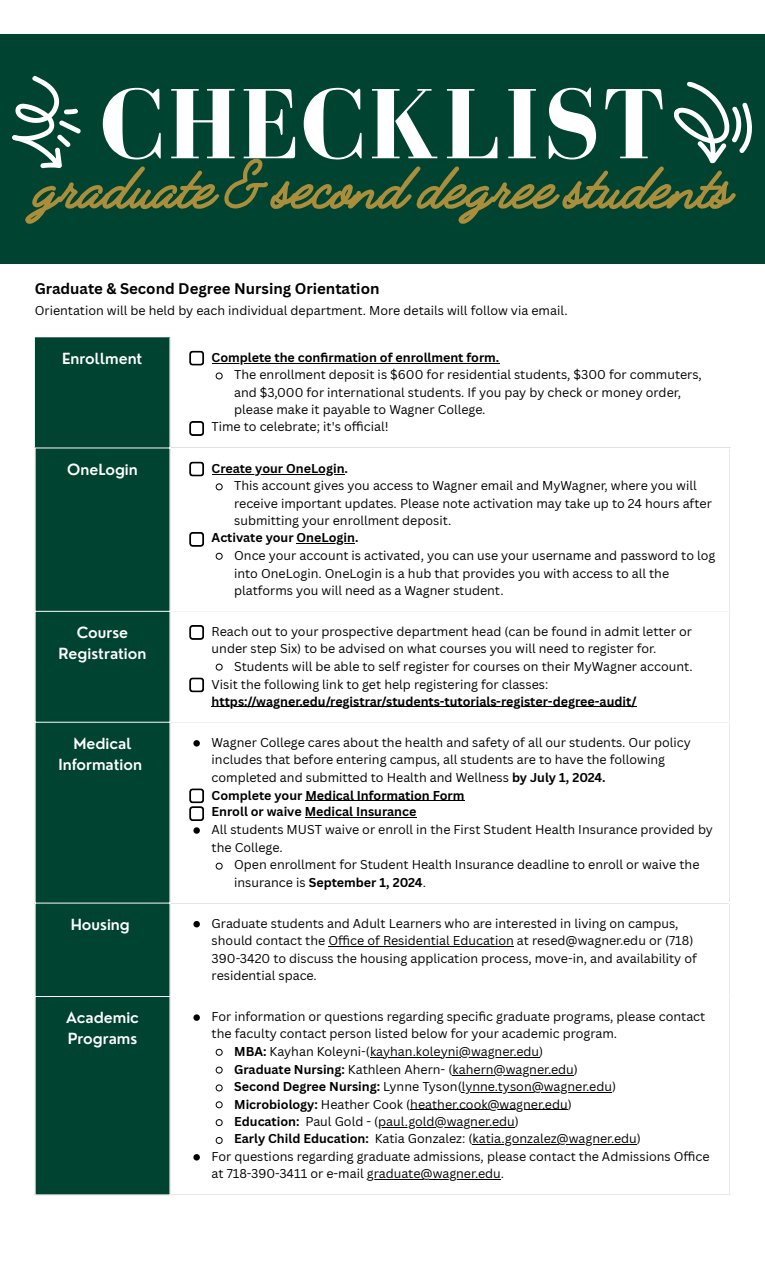
<style>
.page{position:relative;width:765px;height:1262px;background:#fff}
.page>*{position:absolute;margin:0;border:0;box-sizing:border-box;transform-origin:0 0}
.t1{font:700 102.5px "Bodoni FLF";letter-spacing:.025em;color:#fff}
.t2{font:700 72px "Jimmy Script";letter-spacing:.01em;color:#aa8e3c}
.t3{font:600 15px/20.6px "Nourd";color:#fff;text-align:center}
.t4{font:700 15px "Canva Sans";color:#000}
.t5{font:12.5px/17.8px "Canva Sans";color:#000}
.t6{font:700 12.5px/16.9px "Canva Sans";color:#000}
.s1{font-weight:400}
.s2{font-weight:700}
</style>
<div class="page">
<div style="left:0;top:34px;width:765px;height:229px;background:#004331"></div>
<svg style="left:674px;top:81px;width:78px;height:83px"></svg>
<svg style="left:12px;top:76px;width:69px;height:93px"></svg>
<div style="left:35px;top:338px;width:134px;height:856px;background:#004331"></div>
<hr style="left:212px;top:363px;width:287px;height:1px;background:#000">
<svg style="left:189px;top:351px;width:15px;height:15px"></svg>
<svg style="left:216px;top:372px;width:7px;height:8px"></svg>
<svg style="left:189px;top:421px;width:15px;height:15px"></svg>
<hr style="left:212px;top:474px;width:133px;height:1px;background:#000">
<svg style="left:189px;top:462px;width:15px;height:15px"></svg>
<svg style="left:216px;top:483px;width:7px;height:7px"></svg>
<hr style="left:297px;top:543px;width:58px;height:1px;background:#000">
<svg style="left:189px;top:532px;width:15px;height:15px"></svg>
<svg style="left:216px;top:553px;width:7px;height:7px"></svg>
<svg style="left:189px;top:625px;width:15px;height:15px"></svg>
<svg style="left:216px;top:663px;width:7px;height:8px"></svg>
<hr style="left:212px;top:706px;width:425px;height:1px;background:#000">
<svg style="left:189px;top:677px;width:15px;height:15px"></svg>
<svg style="left:193px;top:740px;width:7px;height:6px"></svg>
<hr style="left:305px;top:800px;width:160px;height:1px;background:#000">
<hr style="left:305px;top:817px;width:111px;height:1px;background:#000">
<svg style="left:189px;top:788px;width:15px;height:33px"></svg>
<svg style="left:193px;top:827px;width:7px;height:7px"></svg>
<svg style="left:216px;top:862px;width:7px;height:8px"></svg>
<svg style="left:193px;top:921px;width:7px;height:6px"></svg>
<hr style="left:328px;top:946px;width:186px;height:1px;background:#000">
<svg style="left:193px;top:1014px;width:7px;height:7px"></svg>
<svg style="left:216px;top:1049px;width:7px;height:7px"></svg>
<hr style="left:370px;top:1057px;width:169px;height:1px;background:#000">
<svg style="left:216px;top:1066px;width:7px;height:8px"></svg>
<hr style="left:453px;top:1075px;width:121px;height:1px;background:#000">
<svg style="left:216px;top:1084px;width:7px;height:7px"></svg>
<hr style="left:462px;top:1092px;width:150px;height:1px;background:#000">
<svg style="left:216px;top:1101px;width:7px;height:7px"></svg>
<hr style="left:410px;top:1109px;width:158px;height:1px;background:#000">
<svg style="left:216px;top:1119px;width:7px;height:7px"></svg>
<hr style="left:378px;top:1127px;width:137px;height:1px;background:#000">
<svg style="left:216px;top:1137px;width:7px;height:7px"></svg>
<hr style="left:473px;top:1144px;width:164px;height:1px;background:#000">
<svg style="left:193px;top:1154px;width:7px;height:6px"></svg>
<hr style="left:367px;top:1179px;width:134px;height:1px;background:#000">
<hr style="left:35px;top:448px;width:1px;height:746px;background:#fff">
<hr style="left:35px;top:447px;width:695px;height:1px;background:#fff">
<hr style="left:35px;top:611px;width:695px;height:1px;background:#fff">
<hr style="left:35px;top:722px;width:695px;height:1px;background:#fff">
<hr style="left:35px;top:903px;width:695px;height:1px;background:#fff">
<hr style="left:35px;top:996px;width:695px;height:1px;background:#fff">
<p class="t1" style="left:101px;top:69px;width:565px">CHECKLIST</p>
<p class="t2" style="left:34px;top:140px;width:699px">graduate &amp; second degree students</p>
<h1 class="t4" style="left:35px;top:278px;width:346px">Graduate &amp; Second Degree Nursing Orientation</h1>
<h1 class="t5" style="left:35px;top:301px;width:535px">Orientation will be held by each individual department. More details will follow via email.</h1>
<p class="t3" style="left:62px;top:348px;width:82px">Enrollment</p>
<p class="t6" style="left:212px;top:349px;width:289px">Complete the confi rmation of enrollment form.</p>
<p class="t5" style="left:234px;top:365px;width:469px">The enrollment deposit is $600 for residential students, $300 for commuters, and $3,000 for international students. If you pay by check or money order, please make it payable to Wagner College.</p>
<p class="t5" style="left:212px;top:418px;width:179px">Time to celebrate; it's offi cial!</p>
<p class="t3" style="left:67px;top:459px;width:72px">OneLogin</p>
<p class="t6" style="left:212px;top:459px;width:138px">Create your OneLogin.</p>
<p class="t5" style="left:234px;top:476px;width:479px">This account gives you access to Wagner email and MyWagner, where you will receive important updates. Please note activation may take up to 24 hours after submitting your enrollment deposit.</p>
<p class="t6" style="left:212px;top:529px;width:148px">Activate your OneLogin.</p>
<p class="t5" style="left:234px;top:546px;width:483px;line-height:17.4px">Once your account is activated, you can use your username and password to log into OneLogin. OneLogin is a hub that provides you with access to all the platforms you will need as a Wagner student.</p>
<p class="t3" style="left:59px;top:622px;width:89px">Course<br>Registration</p>
<p class="t5" style="left:212px;top:623px;width:482px;line-height:16.9px">Reach out to your prospective department head (can be found in admit letter or under step Six) to be advised on what courses you will need to register for.</p>
<p class="t5" style="left:234px;top:657px;width:460px">Students will be able to self register for courses on their MyWagner account.</p>
<p class="t6" style="left:212px;top:675px;width:427px"><span class="s1">Visit the following link to get help registering for classes: </span>https://wagner.edu/registrar/students-tutorials-register-degree-audit/</p>
<p class="t3" style="left:58px;top:733px;width:85px">Medical<br>Information</p>
<p class="t5" style="left:212px;top:733px;width:481px;line-height:17.4px">Wagner College cares about the health and safety of all our students. Our policy includes that before entering campus, all students are to have the following completed and submitted to Health and Wellness <span class="s2">by July 1, 2024.</span></p>
<p class="t6" style="left:212px;top:786px;width:254px">Complete your Medical Information Form</p>
<p class="t6" style="left:212px;top:803px;width:206px">Enroll or waive Medical Insurance</p>
<p class="t5" style="left:212px;top:820px;width:503px">All students MUST waive or enroll in the First Student Health Insurance provided by the College.</p>
<p class="t5" style="left:234px;top:855px;width:467px">Open enrollment for Student Health Insurance deadline to enroll or waive the insurance is <span class="s2">September 1, 2024</span>.</p>
<p class="t3" style="left:71px;top:914px;width:61px">Housing</p>
<p class="t5" style="left:212px;top:914px;width:487px">Graduate students and Adult Learners who are interested in living on campus, should contact the Offi ce of Residential Education at resed@wagner.edu or (718)<br>390-3420 to discuss the housing application process, move-in, and availability of residential space.</p>
<p class="t3" style="left:66px;top:1007px;width:74px;text-align:left">Academic<br>Programs</p>
<p class="t5" style="left:212px;top:1008px;width:495px;line-height:16.9px">For information or questions regarding specifi c graduate programs, please contact the faculty contact person listed below for your academic program.</p>
<p class="t5" style="left:234px;top:1042px;width:311px"><span class="s2">MBA:</span> Kayhan Koleyni-(kayhan.koleyni@wagner.edu)</p>
<p class="t5" style="left:234px;top:1060px;width:345px"><span class="s2">Graduate Nursing:</span> Kathleen Ahern- (kahern@wagner.edu)</p>
<p class="t5" style="left:234px;top:1077px;width:383px"><span class="s2">Second Degree Nursing:</span> Lynne Tyson(lynne.tyson@wagner.edu)</p>
<p class="t5" style="left:234px;top:1095px;width:339px"><span class="s2">Microbiology:</span> Heather Cook (heather.cook@wagner.edu)</p>
<p class="t5" style="left:234px;top:1113px;width:286px"><span class="s2">Education:</span> Paul Gold - (paul.gold@wagner.edu)</p>
<p class="t5" style="left:234px;top:1129px;width:408px"><span class="s2">Early Child Education:</span> Katia Gonzalez: (katia.gonzalez@wagner.edu)</p>
<p class="t5" style="left:212px;top:1148px;width:500px;line-height:16.9px">For questions regarding graduate admissions, please contact the Admissions Offi ce at 718-390-3411 or e-mail graduate@wagner.edu.</p>
</div>
